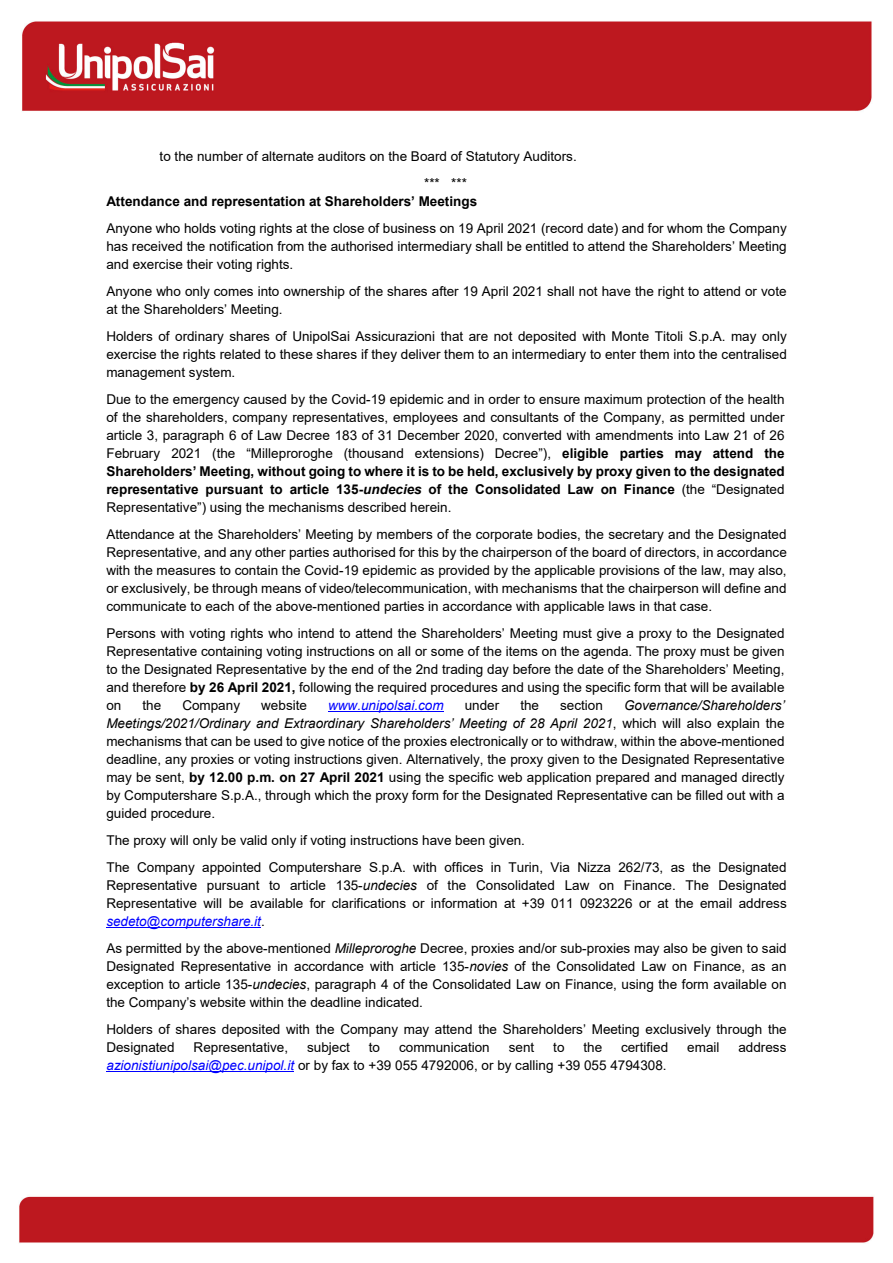
<style>
.page{position:relative;width:893px;height:1263px;background:#fff}
.page>*{position:absolute;margin:0;border:0;box-sizing:border-box;transform-origin:0 0}
.t1{font:13.5px/18px "Arial";color:#000;text-align:justify}
.t2{font:700 13.5px "Arial";color:#000}
.t3{font:italic 13.5px "Arial";color:#00f}
.s1{font-weight:700}
.s2{font-weight:700;font-style:italic}
.s3{font-style:italic}
.s4{font-style:italic;color:#00f}
</style>
<div class="page">
<img style="left:22px;top:21px;width:850px;height:90px">
<div style="left:19px;top:1196px;width:855px;height:48px;background:#bd181f"></div>
<hr style="left:328px;top:711px;width:116px;height:1px;background:#00f">
<hr style="left:106px;top:927px;width:155px;height:1px;background:#00f">
<hr style="left:106px;top:1071px;width:188px;height:1px;background:#00f">
<p class="t1" style="left:424px;top:142px;width:154px;line-height:27px;text-indent:-265px">to the number of alternate auditors on the Board of Statutory Auditors. *** ***</p>
<p class="t2" style="left:106px;top:193px;width:372px">Attendance and representation at Shareholders’ Meetings</p>
<p class="t1" style="left:106px;top:219px;width:682px">Anyone who holds voting rights at the close of business on 19 April 2021 (record date) and for whom the Company has received the notification from the authorised intermediary shall be entitled to attend the Shareholders’ Meeting and exercise their voting rights.</p>
<p class="t1" style="left:106px;top:282px;width:682px">Anyone who only comes into ownership of the shares after 19 April 2021 shall not have the right to attend or vote at the Shareholders’ Meeting.</p>
<p class="t1" style="left:106px;top:327px;width:682px">Holders of ordinary shares of UnipolSai Assicurazioni that are not deposited with Monte Titoli S.p.A. may only exercise the rights related to these shares if they deliver them to an intermediary to enter them into the centralised management system.</p>
<p class="t1" style="left:106px;top:390px;width:680px">Due to the emergency caused by the Covid-19 epidemic and in order to ensure maximum protection of the health of the shareholders, company representatives, employees and consultants of the Company, as permitted under article 3, paragraph 6 of Law Decree 183 of 31 December 2020, converted with amendments into Law 21 of 26<br>February 2021 (the “Milleproroghe (thousand extensions) Decree”), <span class="s1">eligible parties may attend the Shareholders’ Meeting, without going to where it is to be held, exclusively by proxy given to the designated representative pursuant to article 135-</span><span class="s2">undecies</span> <span class="s1">of the Consolidated Law on Finance</span> (the “Designated Representative”) using the mechanisms described herein.</p>
<p class="t1" style="left:106px;top:525px;width:682px">Attendance at the Shareholders’ Meeting by members of the corporate bodies, the secretary and the Designated Representative, and any other parties authorised for this by the chairperson of the board of directors, in accordance with the measures to contain the Covid-19 epidemic as provided by the applicable provisions of the law, may also, or exclusively, be through means of video/telecommunication, with mechanisms that the chairperson will define and communicate to each of the above-mentioned parties in accordance with applicable laws in that case.</p>
<p class="t1" style="left:106px;top:624px;width:680px">Persons with voting rights who intend to attend the Shareholders’ Meeting must give a proxy to the Designated Representative containing voting instructions on all or some of the items on the agenda. The proxy must be given to the Designated Representative by the end of the 2nd trading day before the date of the Shareholders’ Meeting, and therefore <span class="s1">by 26 April 2021,</span> following the required procedures and using the specific form that will be available on</p>
<p class="t1" style="left:106px;top:696px;width:680px;text-indent:518px"><span class="s3">Governance/Shareholders’ Meetings/2021/Ordinary and Extraordinary Shareholders’ Meeting of 28 April 2021</span>, which will also explain the mechanisms that can be used to give notice of the proxies electronically or to withdraw, within the above-mentioned deadline, any proxies or voting instructions given. Alternatively, the proxy given to the Designated Representative may be sent, <span class="s1">by 12.00 p.m. on 27 April 2021</span> using the specific web application prepared and managed directly by Computershare S.p.A., through which the proxy form for the Designated Representative can be filled out with a guided procedure.</p>
<p class="t1" style="left:106px;top:826px;width:682px;line-height:27px">The proxy will only be valid only if voting instructions have been given.<br>The Company appointed Computershare S.p.A. with offices in Turin, Via Nizza 262/73, as the Designated</p>
<p class="t1" style="left:106px;top:876px;width:682px">Representative pursuant to article 135-<span class="s3">undecies</span> of the Consolidated Law on Finance. The Designated Representative will be available for clarifications or information at +39 011 0923226 or at the email address <span class="s4">sedeto@computershare.it</span>.</p>
<p class="t1" style="left:106px;top:939px;width:682px">As permitted by the above-mentioned <span class="s3">Milleproroghe</span> Decree, proxies and/or sub-proxies may also be given to said Designated Representative in accordance with article 135-<span class="s3">novies</span> of the Consolidated Law on Finance, as an exception to article 135-<span class="s3">undecies</span>, paragraph 4 of the Consolidated Law on Finance, using the form available on the Company’s website within the deadline indicated.</p>
<p class="t1" style="left:106px;top:1020px;width:682px">Holders of shares deposited with the Company may attend the Shareholders’ Meeting exclusively through the<br>Designated</p>
<p class="t1" style="left:142px;top:696px;width:20px">the</p>
<p class="t1" style="left:182px;top:696px;width:59px">Company</p>
<p class="t1" style="left:261px;top:696px;width:47px">website</p>
<p class="t3" style="left:328px;top:697px;width:117px">www.unipolsai.com</p>
<p class="t1" style="left:465px;top:696px;width:36px">under</p>
<p class="t1" style="left:520px;top:696px;width:20px">the</p>
<p class="t1" style="left:560px;top:696px;width:44px">section</p>
<p class="t1" style="left:194px;top:1038px;width:96px">Representative,</p>
<p class="t1" style="left:307px;top:1038px;width:44px">subject</p>
<p class="t1" style="left:369px;top:1038px;width:13px">to</p>
<p class="t1" style="left:399px;top:1038px;width:92px">communication</p>
<p class="t1" style="left:509px;top:1038px;width:27px">sent</p>
<p class="t1" style="left:553px;top:1038px;width:13px">to</p>
<p class="t1" style="left:583px;top:1038px;width:20px">the</p>
<p class="t1" style="left:621px;top:1038px;width:49px">certified</p>
<p class="t1" style="left:687px;top:1038px;width:34px">email</p>
<p class="t1" style="left:738px;top:1038px;width:50px">address</p>
<p class="t1" style="left:106px;top:1056px;width:562px"><span class="s4">azionistiunipolsai@pec.unipol.it</span> or by fax to +39 055 4792006, or by calling +39 055 4794308.</p>
</div>
